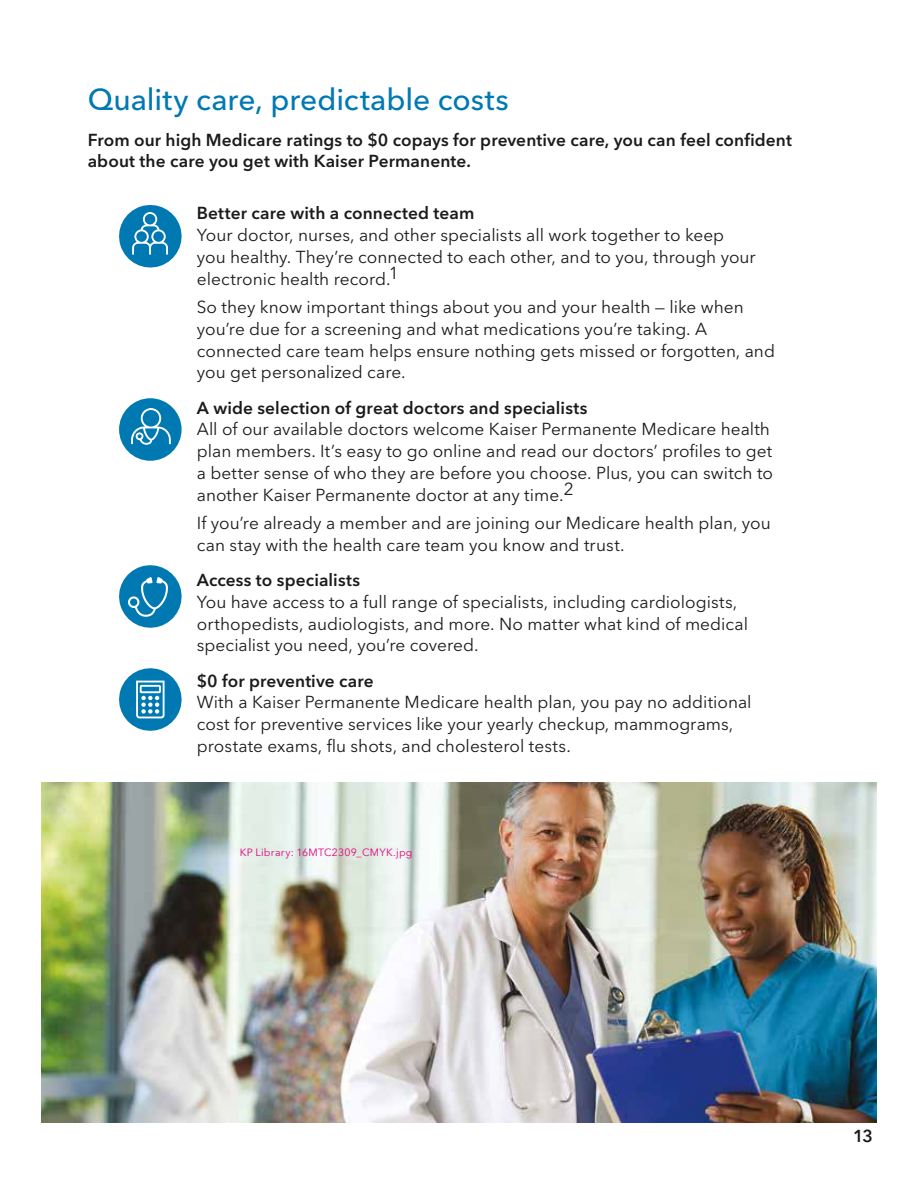
<style>
.page{position:relative;width:918px;height:1188px;background:#fff}
.page>*{position:absolute;margin:0;border:0;box-sizing:border-box;transform-origin:0 0}
.body_copy{font:500 30px "Avenir Next LT Pro";color:#0079b3}
.body_copy-2{font:17.25px/21.8px "Avenir Next LT Pro";color:#1c1b1a}
.body_copy-3{font:600 17.25px/21.8px "Avenir Next LT Pro";letter-spacing:.005em;color:#1c1b1a}
.SUBHEAD_ALL_CAPS{font:600 17.25px "Avenir Next LT Pro";letter-spacing:.005em;color:#1c1b1a}
.body_copy-4{font:10.5px "Avenir Next LT Pro";letter-spacing:.025em;color:#e6007e}
</style>
<div class="page">
<img style="left:42px;top:782px;width:834px;height:341px">
<svg style="left:119px;top:668px;width:63px;height:63px"></svg>
<svg style="left:119px;top:565px;width:63px;height:63px"></svg>
<svg style="left:119px;top:205px;width:63px;height:63px"></svg>
<div style="left:119px;top:398px;width:63px;height:63px;background:#0079b3;border-radius:50%"></div>
<svg style="left:131px;top:408px;width:40px;height:37px"></svg>
<p class="body_copy" style="left:88px;top:82px;width:423px">Quality care, predictable costs</p>
<p class="body_copy-3" style="left:88px;top:129px;width:706px">From our high Medicare ratings to $0 copays for preventive care, you can feel confident about the care you get with Kaiser Permanente.</p>
<p class="SUBHEAD_ALL_CAPS" style="left:197px;top:203px;width:279px">Better care with a connected team</p>
<p class="body_copy-2" style="left:197px;top:224px;width:560px">Your doctor, nurses, and other specialists all work together to keep you healthy. They’re connected to each other, and to you, through your electronic health record.1</p>
<p class="body_copy-2" style="left:197px;top:296px;width:580px">So they know important things about you and your health — like when you’re due for a screening and what medications you’re taking. A connected care team helps ensure nothing gets missed or forgotten, and you get personalized care.</p>
<p class="SUBHEAD_ALL_CAPS" style="left:197px;top:397px;width:392px">A wide selection of great doctors and specialists</p>
<p class="body_copy-2" style="left:197px;top:418px;width:578px">All of our available doctors welcome Kaiser Permanente Medicare health plan members. It’s easy to go online and read our doctors’ profiles to get a better sense of who they are before you choose. Plus, you can switch to another Kaiser Permanente doctor at any time.2</p>
<p class="body_copy-2" style="left:197px;top:512px;width:575px">If you’re already a member and are joining our Medicare health plan, you can stay with the health care team you know and trust.</p>
<p class="SUBHEAD_ALL_CAPS" style="left:197px;top:570px;width:165px">Access to specialists</p>
<p class="body_copy-2" style="left:197px;top:591px;width:553px">You have access to a full range of specialists, including cardiologists, orthopedists, audiologists, and more. No matter what kind of medical specialist you need, you’re covered.</p>
<p class="SUBHEAD_ALL_CAPS" style="left:197px;top:670px;width:178px">$0 for preventive care</p>
<p class="body_copy-2" style="left:197px;top:691px;width:556px">With a Kaiser Permanente Medicare health plan, you pay no additional cost for preventive services like your yearly checkup, mammograms, prostate exams, flu shots, and cholesterol tests.</p>
<p class="body_copy-4" style="left:240px;top:846px;width:174px">KP Library: 16MTC2309_CMYK.jpg</p>
<p class="body_copy-3" style="left:853px;top:1126px;width:21px">13</p>
</div>
